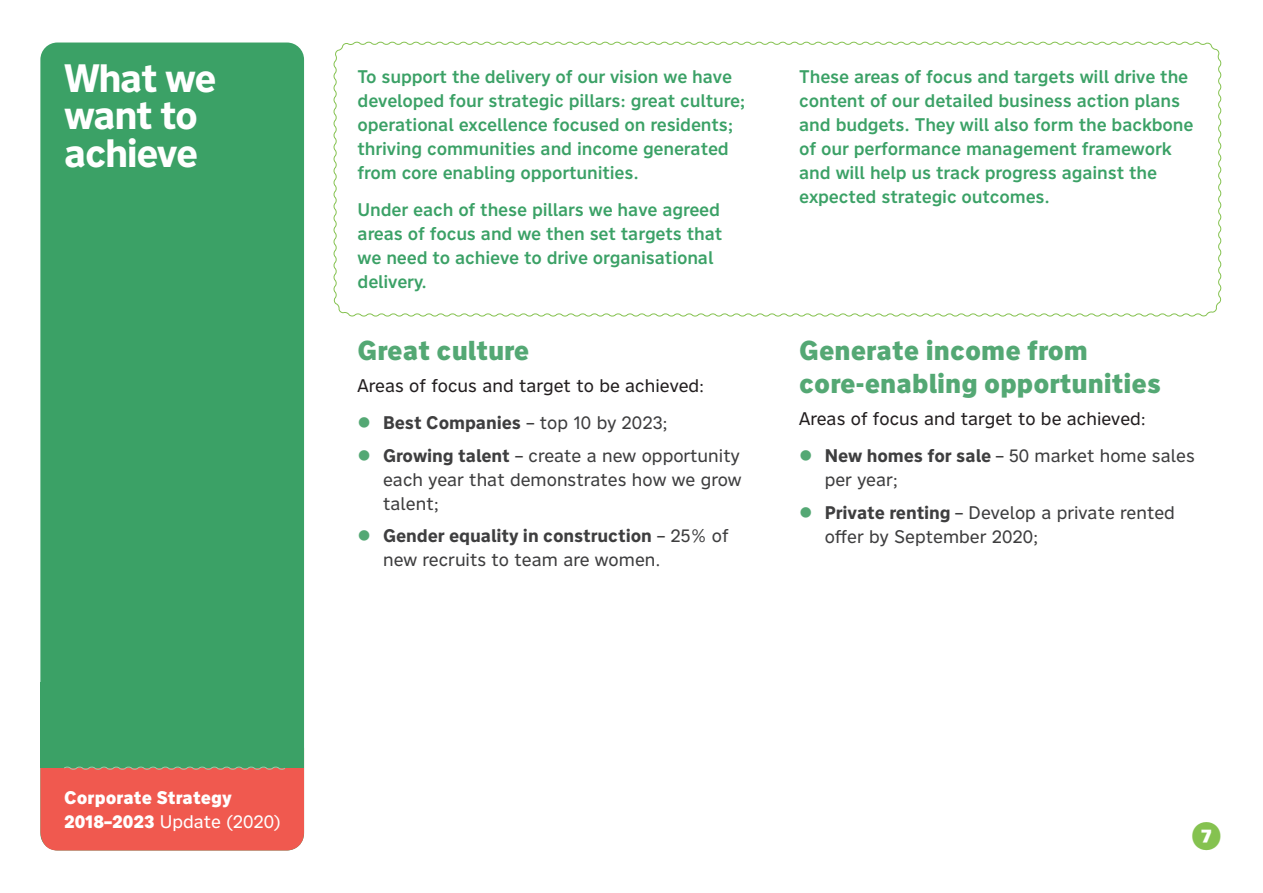
<style>
.page{position:relative;width:1263px;height:893px;background:#fff}
.page>*{position:absolute;margin:0;border:0;box-sizing:border-box;transform-origin:0 0}
.t1{font:700 39px/37.5px "Nort";letter-spacing:-.04em;color:#fff}
.t2{font:900 30px "Nort";color:#85c250}
.t3{font:900 27px/33px "Nort";color:#54a874}
.t4{font:500 18px/24px "Nort";letter-spacing:-.01em;color:#3ba166}
.t5{font:18px/24px "Nort";color:#3e3e3f}
.t6{font:18px "Nort";color:#231f20}
.t7{font:900 18px/24px "Nort";color:#fff}
.t8{font:700 18px "Nort";letter-spacing:-.005em;color:#3e3e3f}
.s1{color:#54a874}
.s2{font-weight:400}
.s3{font-weight:700}
</style>
<div class="page">
<div style="left:40px;top:43px;width:264px;height:807px;background:#3ba166;border-radius:17px"></div>
<div style="left:40px;top:730px;width:264px;height:120px;background:#f0594f;border-radius:18px"></div>
<div style="left:40px;top:682px;width:264px;height:86px;background:#3ba166"></div>
<svg style="left:64px;top:766px;width:221px;height:4px"></svg>
<svg style="left:333px;top:41px;width:889px;height:276px"></svg>
<h1 class="t1" style="left:64px;top:58px;width:154px">What we want to achieve</h1>
<p class="t4" style="left:358px;top:64px;width:389px">To support the delivery of our vision we have developed four strategic pillars: great culture; operational excellence focused on residents; thriving communities and income generated from core enabling opportunities.</p>
<p class="t4" style="left:358px;top:197px;width:366px">Under each of these pillars we have agreed areas of focus and we then set targets that we need to achieve to drive organisational delivery.</p>
<h3 class="t3" style="left:358px;top:333px;width:173px">Great culture</h3>
<p class="t6" style="left:358px;top:374px;width:348px">Areas of focus and target to be achieved:</p>
<p class="t8" style="left:358px;top:411px;width:311px"><span class="s1">●</span> Best Companies <span class="s2">– top 10 by 2023;</span></p>
<p class="t5" style="left:383px;top:443px;width:360px;text-align:justify;text-indent:-26px"><span class="s1">●</span> <span class="s3">Growing talent</span> – create a new opportunity each year that demonstrates how we grow talent;</p>
<p class="t5" style="left:383px;top:523px;width:347px;text-indent:-26px"><span class="s1">●</span> <span class="s3">Gender equality in construction</span> – 25% of new recruits to team are women.</p>
<p class="t4" style="left:799px;top:64px;width:396px">These areas of focus and targets will drive the content of our detailed business action plans and budgets. They will also form the backbone of our performance management framework and will help us track progress against the expected strategic outcomes.</p>
<h3 class="t3" style="left:799px;top:333px;width:363px">Generate income from core-enabling opportunities</h3>
<p class="t6" style="left:799px;top:407px;width:348px">Areas of focus and target to be achieved:</p>
<p class="t5" style="left:825px;top:443px;width:371px;text-indent:-26px"><span class="s1">●</span> <span class="s3">New homes for sale</span> – 50 market home sales per year;</p>
<p class="t5" style="left:825px;top:500px;width:352px;text-indent:-26px"><span class="s1">●</span> <span class="s3">Private renting</span> – Develop a private rented offer by September 2020;</p>
<p class="t7" style="left:64px;top:786px;width:218px">Corporate Strategy<br>2018–2023 <span class="s2">Update (2020)</span></p>
<h2 class="t2" style="left:1191px;top:815px;width:31px">➐</h2>
</div>
